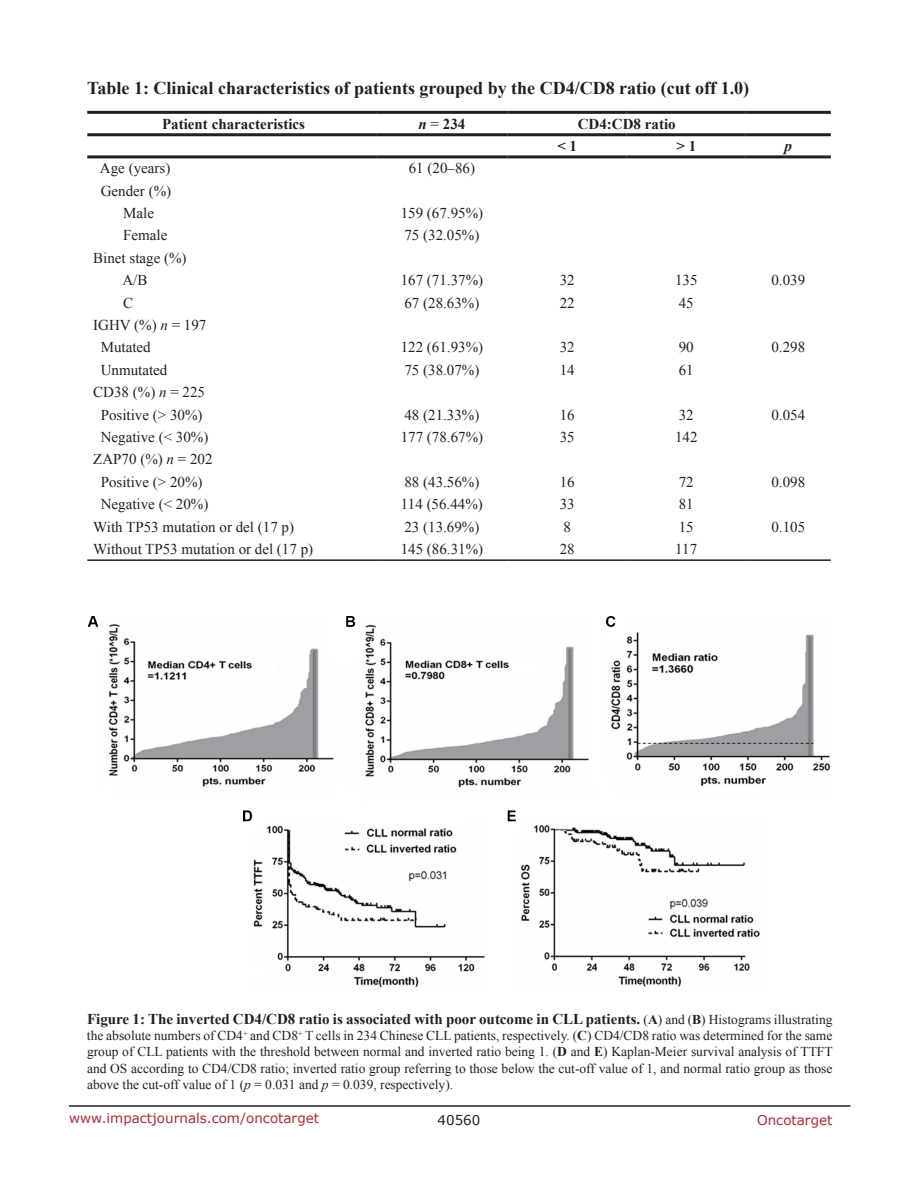
<style>
.page{position:relative;width:918px;height:1188px;background:#fff}
.page>*{position:absolute;margin:0;border:0;box-sizing:border-box;transform-origin:0 0}
.t1{font:700 18px "Times New Roman";color:#231f20}
.t2{font:15px/22.4px "Times New Roman";color:#231f20;text-align:center}
.t3{font:700 15px "Times New Roman";color:#231f20}
.t4{font:italic 700 15px "Times New Roman";color:#231f20}
.t5{font:13.5px/16.2px "Times New Roman";color:#231f20;text-align:justify}
.t6{font:13.5px "Verdana";color:#ac2b31}
.t7{font:13.5px "Verdana";color:#231f20}
.s1{font-style:italic}
.s2{font-weight:400}
.s3{font-weight:400;font-size:13.5px}
.s4{font-size:13.5px}
.s5{font-weight:700}
</style>
<div class="page">
<hr style="left:69px;top:1105px;width:781px;height:2px;background:#231f20">
<img style="left:88px;top:617px;width:743px;height:371px">
<hr style="left:87px;top:111px;width:289px;height:3px;background:#231f20">
<hr style="left:376px;top:111px;width:132px;height:3px;background:#231f20">
<hr style="left:508px;top:111px;width:119px;height:3px;background:#231f20">
<hr style="left:627px;top:111px;width:119px;height:3px;background:#231f20">
<hr style="left:746px;top:111px;width:85px;height:3px;background:#231f20">
<hr style="left:87px;top:133px;width:289px;height:3px;background:#231f20">
<hr style="left:376px;top:133px;width:132px;height:3px;background:#231f20">
<hr style="left:508px;top:133px;width:119px;height:3px;background:#231f20">
<hr style="left:627px;top:133px;width:119px;height:3px;background:#231f20">
<hr style="left:746px;top:133px;width:85px;height:3px;background:#231f20">
<hr style="left:87px;top:155px;width:289px;height:3px;background:#231f20">
<hr style="left:376px;top:155px;width:132px;height:3px;background:#231f20">
<hr style="left:508px;top:155px;width:119px;height:3px;background:#231f20">
<hr style="left:627px;top:155px;width:119px;height:3px;background:#231f20">
<hr style="left:746px;top:155px;width:85px;height:3px;background:#231f20">
<hr style="left:87px;top:559px;width:289px;height:2px;background:#231f20">
<hr style="left:376px;top:559px;width:132px;height:2px;background:#231f20">
<hr style="left:508px;top:559px;width:119px;height:2px;background:#231f20">
<hr style="left:627px;top:559px;width:119px;height:2px;background:#231f20">
<hr style="left:746px;top:559px;width:85px;height:2px;background:#231f20">
<p class="t1" style="left:87px;top:75px;width:663px">Table 1: Clinical characteristics of patients grouped by the CD4/CD8 ratio (cut off 1.0)</p>
<p class="t3" style="left:162px;top:113px;width:144px">Patient characteristics</p>
<p class="t3" style="left:419px;top:113px;width:48px"><span class="s1">n</span> <span class="s2">=</span> 234</p>
<p class="t3" style="left:578px;top:113px;width:99px">CD4:CD8 ratio</p>
<p class="t3" style="left:557px;top:136px;width:21px">&lt; 1</p>
<p class="t3" style="left:676px;top:136px;width:21px">&gt; 1</p>
<p class="t4" style="left:785px;top:135px;width:9px">p</p>
<p class="t2" style="left:100px;top:157px;width:72px">Age (years)</p>
<p class="t2" style="left:409px;top:157px;width:68px">61 (20–86)</p>
<p class="t2" style="left:101px;top:179px;width:72px">Gender (%)<br>Male</p>
<p class="t2" style="left:401px;top:202px;width:84px">159 (67.95%)</p>
<p class="t2" style="left:123px;top:224px;width:46px">Female</p>
<p class="t2" style="left:404px;top:224px;width:76px">75 (32.05%)</p>
<p class="t2" style="left:122px;top:246px;width:66px;text-align:left;text-indent:-29px">Binet stage (%)<br>A/B</p>
<p class="t2" style="left:401px;top:269px;width:84px">167 (71.37%)</p>
<p class="t2" style="left:560px;top:269px;width:16px">32</p>
<p class="t2" style="left:675px;top:269px;width:24px">135</p>
<p class="t2" style="left:771px;top:269px;width:35px">0.039</p>
<p class="t2" style="left:123px;top:291px;width:12px">C</p>
<p class="t2" style="left:404px;top:291px;width:76px">67 (28.63%)</p>
<p class="t2" style="left:560px;top:291px;width:16px">22</p>
<p class="t2" style="left:679px;top:291px;width:16px">45</p>
<p class="t2" style="left:101px;top:314px;width:107px;text-align:left;text-indent:-8px">IGHV (%) <span class="s1">n</span> = 197<br>Mutated</p>
<p class="t2" style="left:401px;top:336px;width:84px">122 (61.93%)</p>
<p class="t2" style="left:560px;top:336px;width:16px">32</p>
<p class="t2" style="left:679px;top:336px;width:16px">90</p>
<p class="t2" style="left:771px;top:336px;width:35px">0.298</p>
<p class="t2" style="left:101px;top:358px;width:68px">Unmutated</p>
<p class="t2" style="left:404px;top:358px;width:76px">75 (38.07%)</p>
<p class="t2" style="left:560px;top:358px;width:16px">14</p>
<p class="t2" style="left:679px;top:358px;width:16px">61</p>
<p class="t2" style="left:93px;top:381px;width:113px">CD38 (%) <span class="s1">n</span> = 225<br>Positive (&gt; 30%)</p>
<p class="t2" style="left:404px;top:403px;width:76px">48 (21.33%)</p>
<p class="t2" style="left:560px;top:403px;width:16px">16</p>
<p class="t2" style="left:679px;top:403px;width:16px">32</p>
<p class="t2" style="left:771px;top:403px;width:35px">0.054</p>
<p class="t2" style="left:101px;top:426px;width:109px">Negative (&lt; 30%)</p>
<p class="t2" style="left:401px;top:426px;width:84px">177 (78.67%)</p>
<p class="t2" style="left:560px;top:426px;width:16px">35</p>
<p class="t2" style="left:675px;top:426px;width:24px">142</p>
<p class="t2" style="left:93px;top:448px;width:121px">ZAP70 (%) <span class="s1">n</span> = 202<br>Positive (&gt; 20%)</p>
<p class="t2" style="left:404px;top:470px;width:76px">88 (43.56%)</p>
<p class="t2" style="left:560px;top:470px;width:16px">16</p>
<p class="t2" style="left:679px;top:470px;width:16px">72</p>
<p class="t2" style="left:771px;top:470px;width:35px">0.098</p>
<p class="t2" style="left:101px;top:493px;width:109px">Negative (&lt; 20%)</p>
<p class="t2" style="left:401px;top:493px;width:83px">114 (56.44%)</p>
<p class="t2" style="left:560px;top:493px;width:16px">33</p>
<p class="t2" style="left:679px;top:493px;width:16px">81</p>
<p class="t2" style="left:93px;top:515px;width:202px">With TP53 mutation or del (17 p)</p>
<p class="t2" style="left:404px;top:515px;width:76px">23 (13.69%)</p>
<p class="t2" style="left:564px;top:515px;width:9px">8</p>
<p class="t2" style="left:679px;top:515px;width:16px">15</p>
<p class="t2" style="left:771px;top:515px;width:35px">0.105</p>
<p class="t2" style="left:93px;top:538px;width:221px">Without TP53 mutation or del (17 p)</p>
<p class="t2" style="left:401px;top:538px;width:84px">145 (86.31%)</p>
<p class="t2" style="left:560px;top:538px;width:16px">28</p>
<p class="t2" style="left:675px;top:538px;width:23px">117</p>
<p class="t3" style="left:87px;top:1009px;width:747px">Figure 1: The inverted CD4/CD8 ratio is associated with poor outcome in CLL patients. <span class="s3">(</span><span class="s4">A</span><span class="s3">) and (</span><span class="s4">B</span><span class="s3">) Histograms illustrating</span></p>
<p class="t5" style="left:87px;top:1027px;width:747px">the absolute numbers of CD4<sup>+</sup> and CD8<sup>+</sup> T cells in 234 Chinese CLL patients, respectively. (<span class="s5">C</span>) CD4/CD8 ratio was determined for the same group of CLL patients with the threshold between normal and inverted ratio being 1. (<span class="s5">D</span> and <span class="s5">E</span>) Kaplan-Meier survival analysis of TTFT and OS according to CD4/CD8 ratio; inverted ratio group referring to those below the cut-off value of 1, and normal ratio group as those above the cut-off value of 1 (<span class="s1">p</span> = 0.031 and <span class="s1">p</span> = 0.039, respectively).</p>
<p class="t6" style="left:69px;top:1109px;width:252px">www.impactjournals.com/oncotarget</p>
<p class="t7" style="left:438px;top:1111px;width:44px">40560</p>
<p class="t6" style="left:757px;top:1111px;width:77px">Oncotarget</p>
</div>
